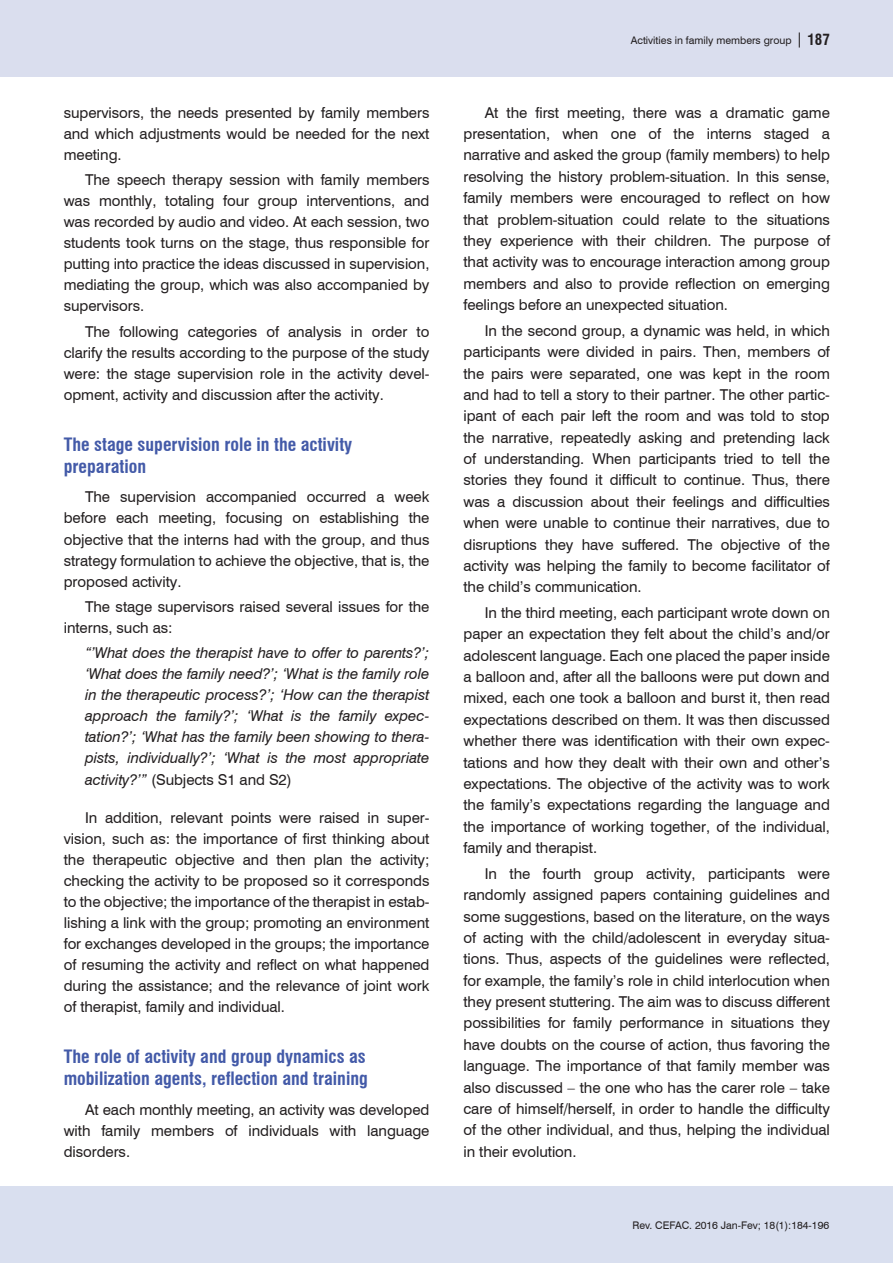
<style>
.page{position:relative;width:893px;height:1263px;background:#fff}
.page>*{position:absolute;margin:0;border:0;box-sizing:border-box;transform-origin:0 0}
.Nivel_2{font:700 condensed 18px/21.6px "Swiss 721 BT";color:#435aa8}
.Corpo_do_texto_INGL{font:15px/21.5px "Swiss 721 BT";letter-spacing:-.005em;color:#231f20;text-align:justify}
.Citação{font:italic 15px/21px "Swiss 721 BT";letter-spacing:-.005em;color:#231f20;text-align:justify}
.t1{font:10.5px "Swiss 721 BT";color:#231f20}
.s1{font-style:normal}
.s2{font-size:15px}
.s3{font-weight:700;font-stretch:condensed;font-size:15px}
</style>
<div class="page">
<div style="left:0;top:0;width:893px;height:77px;background:#dadeee"></div>
<div style="left:0;top:1186px;width:893px;height:77px;background:#d9dfef"></div>
<p class="Corpo_do_texto_INGL" style="left:64px;top:101px;width:367px;line-height:21px">supervisors, the needs presented by family members and which adjustments would be needed for the next meeting.</p>
<p class="Corpo_do_texto_INGL" style="left:64px;top:169px;width:367px;line-height:21px;text-indent:21px">The speech therapy session with family members was monthly, totaling four group interventions, and was recorded by audio and video. At each session, two students took turns on the stage, thus responsible for putting into practice the ideas discussed in supervision, mediating the group, which was also accompanied by supervisors.</p>
<p class="Corpo_do_texto_INGL" style="left:64px;top:320px;width:367px;line-height:21px;text-indent:21px">The following categories of analysis in order to clarify the results according to the purpose of the study were: the stage supervision role in the activity devel&shy;opment, activity and discussion after the activity.</p>
<p class="Nivel_2" style="left:64px;top:434px;width:290px">The stage supervision role in the activity preparation</p>
<p class="Corpo_do_texto_INGL" style="left:64px;top:486px;width:367px;line-height:21px;text-indent:21px">The supervision accompanied occurred a week before each meeting, focusing on establishing the objective that the interns had with the group, and thus strategy formulation to achieve the objective, that is, the proposed activity.</p>
<p class="Corpo_do_texto_INGL" style="left:64px;top:595px;width:367px;line-height:21px;text-indent:21px">The stage supervisors raised several issues for the interns, such as:</p>
<p class="Citação" style="left:85px;top:642px;width:346px">“’What does the therapist have to offer to parents?’; ‘What does the family need?’; ‘What is the family role in the therapeutic process?’; ‘How can the therapist approach the family?’; ‘What is the family expec&shy;tation?’; ‘What has the family been showing to thera&shy;pists, individually?’; ‘What is the most appropriate activity?’” <span class="s1">(Subjects S1 and S2)</span></p>
<p class="Corpo_do_texto_INGL" style="left:64px;top:806px;width:367px;line-height:21px;text-indent:21px">In addition, relevant points were raised in super&shy;vision, such as: the importance of first thinking about the therapeutic objective and then plan the activity; checking the activity to be proposed so it corresponds to the objective; the importance of the therapist in estab&shy;lishing a link with the group; promoting an environment for exchanges developed in the groups; the importance of resuming the activity and reflect on what happened during the assistance; and the relevance of joint work of therapist, family and individual.</p>
<p class="Nivel_2" style="left:64px;top:1046px;width:306px">The role of activity and group dynamics as mobilization agents, reflection and training</p>
<p class="Corpo_do_texto_INGL" style="left:64px;top:1098px;width:367px;line-height:21px;text-indent:21px">At each monthly meeting, an activity was developed with family members of individuals with language disorders.</p>
<p class="t1" style="left:631px;top:33px;width:201px">Activities in family members group <span class="s2">|</span> <span class="s3">187</span></p>
<p class="Corpo_do_texto_INGL" style="left:463px;top:101px;width:368px;text-indent:21px">At the first meeting, there was a dramatic game presentation, when one of the interns staged a narrative and asked the group (family members) to help resolving the history problem-situation. In this sense, family members were encouraged to reflect on how that problem-situation could relate to the situations they experience with their children. The purpose of that activity was to encourage interaction among group members and also to provide reflection on emerging feelings before an unexpected situation.</p>
<p class="Corpo_do_texto_INGL" style="left:463px;top:319px;width:368px;text-indent:21px">In the second group, a dynamic was held, in which participants were divided in pairs. Then, members of the pairs were separated, one was kept in the room and had to tell a story to their partner. The other partic&shy;ipant of each pair left the room and was told to stop the narrative, repeatedly asking and pretending lack of understanding. When participants tried to tell the stories they found it difficult to continue. Thus, there was a discussion about their feelings and difficulties when were unable to continue their narratives, due to disruptions they have suffered. The objective of the activity was helping the family to become facilitator of the child’s communication.</p>
<p class="Corpo_do_texto_INGL" style="left:463px;top:601px;width:368px;text-indent:21px">In the third meeting, each participant wrote down on paper an expectation they felt about the child’s and/or adolescent language. Each one placed the paper inside a balloon and, after all the balloons were put down and mixed, each one took a balloon and burst it, then read expectations described on them. It was then discussed whether there was identification with their own expec&shy;tations and how they dealt with their own and other’s expectations. The objective of the activity was to work the family’s expectations regarding the language and the importance of working together, of the individual, family and therapist.</p>
<p class="Corpo_do_texto_INGL" style="left:463px;top:862px;width:368px;text-indent:21px">In the fourth group activity, participants were randomly assigned papers containing guidelines and some suggestions, based on the literature, on the ways of acting with the child/adolescent in everyday situa&shy;tions. Thus, aspects of the guidelines were reflected, for example, the family’s role in child interlocution when they present stuttering. The aim was to discuss different possibilities for family performance in situations they have doubts on the course of action, thus favoring the language. The importance of that family member was also discussed – the one who has the carer role – take care of himself/herself, in order to handle the difficulty of the other individual, and thus, helping the individual in their evolution.</p>
<p class="t1" style="left:632px;top:1218px;width:198px">Rev. CEFAC. 2016 Jan-Fev; 18(1):184-196</p>
</div>
